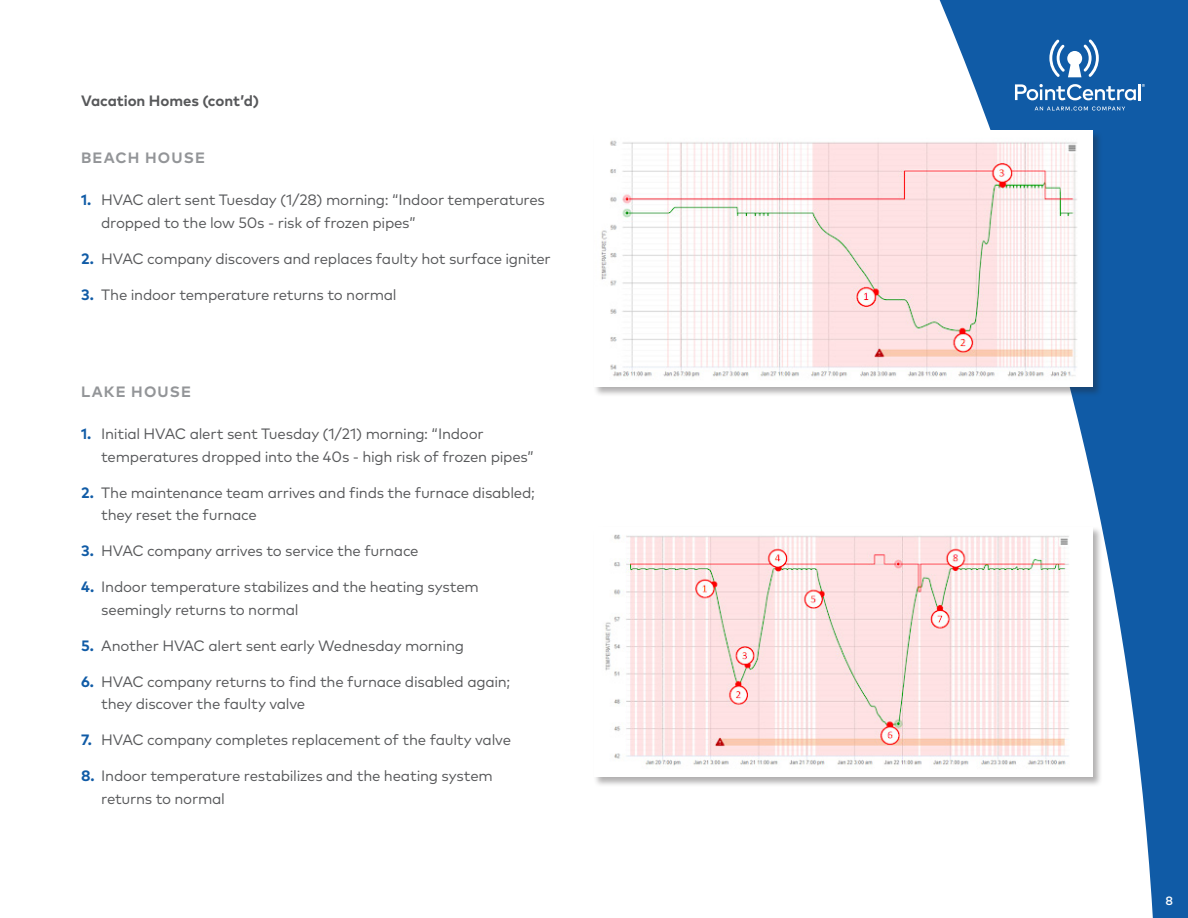
<style>
.page{position:relative;width:1188px;height:918px;background:#fff}
.page>*{position:absolute;margin:0;border:0;box-sizing:border-box;transform-origin:0 0}
.t1{font:15px/22.5px "Mark Pro";letter-spacing:-.015em;color:#57585a}
.t2{font:700 15px "Mark Pro";letter-spacing:-.005em;color:#57585a}
.t3{font:700 15px "Mark Pro";letter-spacing:.08em;color:#939598}
.t4{font:500 12px "Mark Pro";color:#fff}
.s1{font-weight:700;color:#105ba6}
</style>
<div class="page">
<svg style="left:939px;top:0;width:249px;height:918px;fill:#105ba6"></svg>
<svg style="left:1035px;top:107px;width:90px;height:4px"></svg>
<svg style="left:1015px;top:84px;width:130px;height:16px"></svg>
<svg style="left:1049px;top:40px;width:50px;height:37px"></svg>
<div style="left:593px;top:130px;width:510px;height:267px;background:#231f20;opacity:.35"></div>
<img style="left:594px;top:131px;width:499px;height:256px">
<div style="left:593px;top:527px;width:510px;height:260px;background:#231f20;opacity:.35"></div>
<img style="left:594px;top:527px;width:499px;height:250px">
<p class="t2" style="left:81px;top:90px;width:180px">Vacation Homes (cont’d)</p>
<p class="t3" style="left:81px;top:146px;width:125px">BEACH HOUSE</p>
<p class="t1" style="left:101px;top:188px;width:445px;text-indent:-20px"><span class="s1">1.</span> HVAC alert sent Tuesday (1/28) morning: “Indoor temperatures dropped to the low 50s - risk of frozen pipes”</p>
<p class="t1" style="left:81px;top:246px;width:471px"><span class="s1">2.</span> HVAC company discovers and replaces faulty hot surface igniter</p>
<p class="t1" style="left:81px;top:282px;width:317px"><span class="s1">3.</span> The indoor temperature returns to normal</p>
<p class="t3" style="left:81px;top:380px;width:112px">LAKE HOUSE</p>
<p class="t1" style="left:101px;top:422px;width:434px;text-indent:-20px"><span class="s1">1.</span> Initial HVAC alert sent Tuesday (1/21) morning: “Indoor temperatures dropped into the 40s - high risk of frozen pipes”</p>
<p class="t1" style="left:101px;top:480px;width:435px;text-indent:-20px"><span class="s1">2.</span> The maintenance team arrives and finds the furnace disabled; they reset the furnace</p>
<p class="t1" style="left:81px;top:539px;width:339px"><span class="s1">3.</span> HVAC company arrives to service the furnace</p>
<p class="t1" style="left:101px;top:575px;width:379px;text-indent:-20px"><span class="s1">4.</span> Indoor temperature stabilizes and the heating system seemingly returns to normal</p>
<p class="t1" style="left:81px;top:633px;width:385px"><span class="s1">5.</span> Another HVAC alert sent early Wednesday morning</p>
<p class="t1" style="left:101px;top:669px;width:411px;text-indent:-20px"><span class="s1">6.</span> HVAC company returns to find the furnace disabled again; they discover the faulty valve</p>
<p class="t1" style="left:81px;top:728px;width:432px"><span class="s1">7.</span> HVAC company completes replacement of the faulty valve</p>
<p class="t1" style="left:101px;top:764px;width:393px;text-indent:-20px"><span class="s1">8.</span> Indoor temperature restabilizes and the heating system returns to normal</p>
<p class="t4" style="left:1165px;top:891px;width:9px">8</p>
</div>
